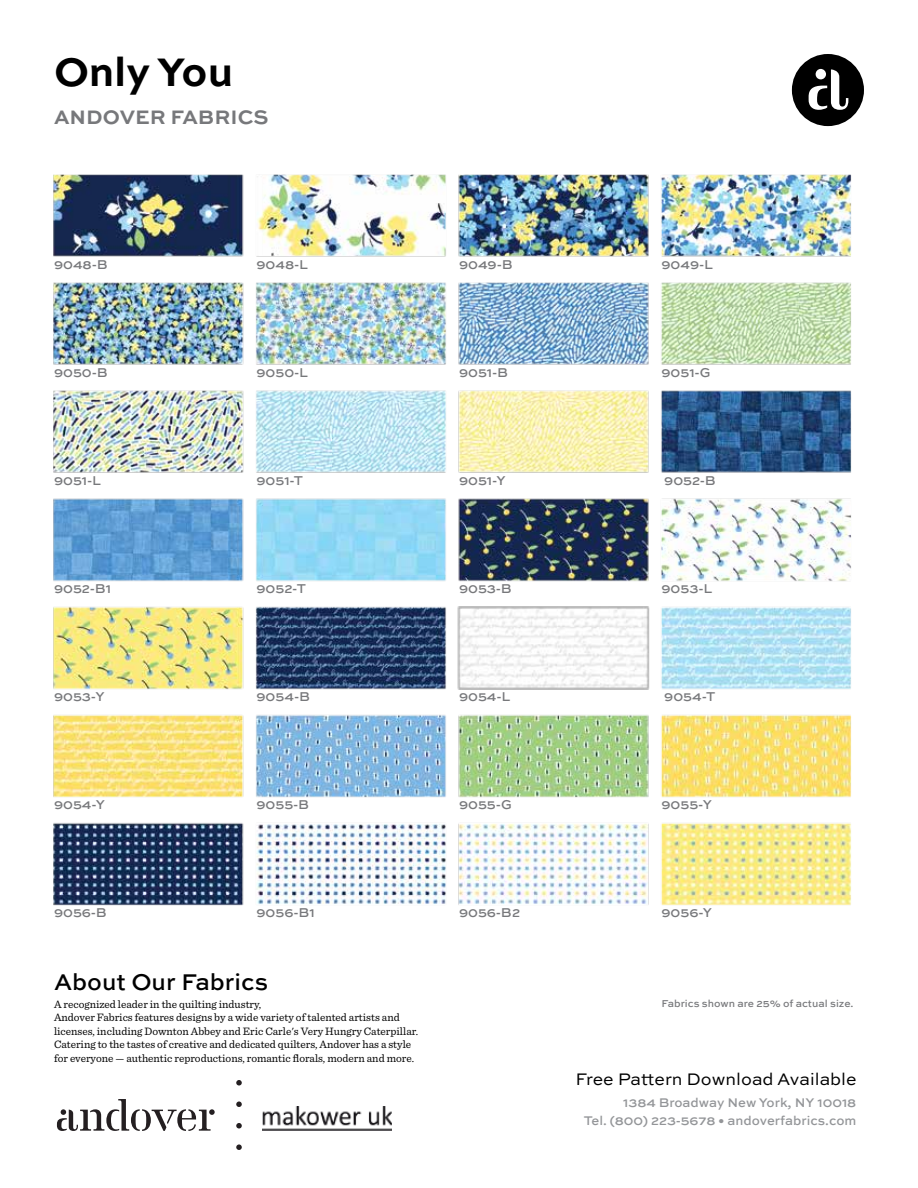
<style>
.page{position:relative;width:918px;height:1188px;background:#fff}
.page>*{position:absolute;margin:0;border:0;box-sizing:border-box;transform-origin:0 0}
.t1{font:700 42px "Sweet Sans Pro";color:#000}
.t2{font:500 24px "Sweet Sans Pro";color:#000}
.t3{font:700 20.55px "Sweet Sans Pro";color:#77787b}
.t4{font:17.7px "Sweet Sans Pro";color:#000}
.t5{font:500 13.5px "Sweet Sans Pro";color:#77787b}
.t6{font:500 13.2px/18px "Sweet Sans Pro";color:#939598;text-align:right}
.t7{font:11.25px/13.5px "Sentinel";color:#000}
.t8{font:500 10.5px "Sweet Sans Pro";color:#77787b}
</style>
<div class="page">
<div style="left:792px;top:54px;width:72px;height:72px;background:#000;border-radius:50%"></div>
<svg style="left:809px;top:69px;width:39px;height:41px"></svg>
<div style="left:816px;top:69px;width:10px;height:10px;background:#fff;border-radius:50%"></div>
<svg style="left:236px;top:1144px;width:6px;height:6px"></svg>
<svg style="left:236px;top:1123px;width:6px;height:5px"></svg>
<svg style="left:236px;top:1101px;width:6px;height:6px"></svg>
<svg style="left:236px;top:1080px;width:6px;height:6px"></svg>
<svg style="left:57px;top:1099px;width:158px;height:32px"></svg>
<img style="left:263px;top:1107px;width:129px;height:24px">
<img style="left:53px;top:174px;width:799px;height:732px">
<h1 class="t1" style="left:54px;top:40px;width:181px">Only You</h1>
<h3 class="t3" style="left:54px;top:101px;width:216px">ANDOVER FABRICS</h3>
<p class="t5" style="left:54px;top:255px;width:55px">9048-B</p>
<p class="t5" style="left:459px;top:255px;width:55px">9049-B</p>
<p class="t5" style="left:256px;top:255px;width:53px">9048-L</p>
<p class="t5" style="left:662px;top:255px;width:53px">9049-L</p>
<p class="t5" style="left:54px;top:363px;width:55px">9050-B</p>
<p class="t5" style="left:459px;top:363px;width:51px">9051-B</p>
<p class="t5" style="left:662px;top:363px;width:51px">9051-G</p>
<p class="t5" style="left:256px;top:363px;width:53px">9050-L</p>
<p class="t5" style="left:54px;top:471px;width:48px">9051-L</p>
<p class="t5" style="left:256px;top:471px;width:48px">9051-T</p>
<p class="t5" style="left:459px;top:471px;width:48px">9051-Y</p>
<p class="t5" style="left:664px;top:471px;width:53px">9052-B</p>
<p class="t5" style="left:54px;top:579px;width:59px">9052-B1</p>
<p class="t5" style="left:256px;top:579px;width:51px">9052-T</p>
<p class="t5" style="left:459px;top:579px;width:54px">9053-B</p>
<p class="t5" style="left:662px;top:579px;width:52px">9053-L</p>
<p class="t5" style="left:54px;top:687px;width:52px">9053-Y</p>
<p class="t5" style="left:256px;top:687px;width:55px">9054-B</p>
<p class="t5" style="left:459px;top:687px;width:53px">9054-L</p>
<p class="t5" style="left:664px;top:687px;width:53px">9054-T</p>
<p class="t5" style="left:54px;top:795px;width:53px">9054-Y</p>
<p class="t5" style="left:256px;top:795px;width:54px">9055-B</p>
<p class="t5" style="left:459px;top:795px;width:54px">9055-G</p>
<p class="t5" style="left:662px;top:795px;width:52px">9055-Y</p>
<p class="t5" style="left:54px;top:903px;width:55px">9056-B</p>
<p class="t5" style="left:256px;top:903px;width:60px">9056-B1</p>
<p class="t5" style="left:459px;top:903px;width:63px">9056-B2</p>
<p class="t5" style="left:662px;top:903px;width:52px">9056-Y</p>
<h2 class="t2" style="left:54px;top:965px;width:216px">About Our Fabrics</h2>
<p class="t7" style="left:54px;top:997px;width:366px">A recognized leader in the quilting industry,<br>Andover Fabrics features designs by a wide variety of talented artists and licenses, including Downton Abbey and Eric Carle's Very Hungry Caterpillar.<br>Catering to the tastes of creative and dedicated quilters, Andover has a style for everyone — authentic reproductions, romantic florals, modern and more.</p>
<p class="t8" style="left:662px;top:996px;width:194px">Fabrics shown are 25% of actual size.</p>
<h3 class="t4" style="left:576px;top:1066px;width:283px">Free Pattern Download Available</h3>
<p class="t6" style="left:584px;top:1093px;width:274px">1384 Broadway New York, NY 10018<br>Tel. (800) 223-5678 • andoverfabrics.com</p>
</div>
